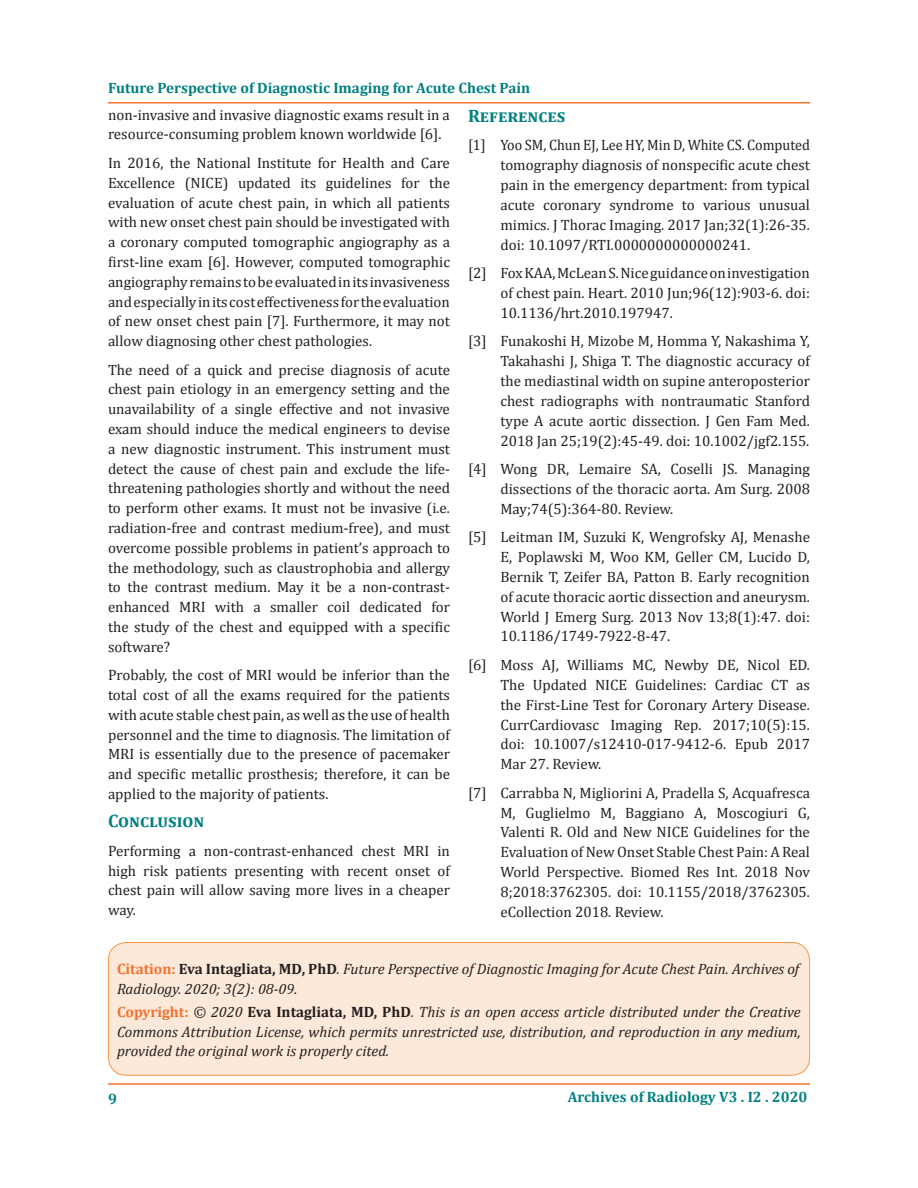
<style>
.page{position:relative;width:918px;height:1188px;background:#fff}
.page>*{position:absolute;margin:0;border:0;box-sizing:border-box;transform-origin:0 0}
.t1{font:700 18px "Cambria";color:#008080}
.List_Paragraph{font:15px/19.8px "Cambria";color:#231f20;text-align:justify}
.t2{font:italic 15px/19.5px "Cambria";color:#231f20}
.List_Paragraph-2{font:15px/19.8px "Cambria";color:#231f20;text-align:justify;scale:.95 1}
.t3{font:700 15px "Cambria";color:#008080}
.s1{font-weight:700;font-style:normal;color:#f37131}
.s2{font-weight:700;font-style:normal}
</style>
<div class="page">
<hr style="left:108px;top:1083px;width:702px;height:2px;background:#f37232">
<hr style="left:108px;top:102px;width:702px;height:2px;background:#f37232">
<div style="left:108px;top:943px;width:702px;height:132px;background:#fde9d9;border-radius:18px"></div>
<div style="left:108px;top:942px;width:702px;height:134px;border:1px solid #f79646;border-radius:18px"></div>
<p class="t3" style="left:108px;top:77px;width:424px">Future Perspective of Diagnostic Imaging for Acute Chest Pain</p>
<p class="List_Paragraph" style="left:108px;top:105px;width:343px">non-invasive and invasive diagnostic exams result in a resource-consuming problem known worldwide [6].</p>
<p class="List_Paragraph" style="left:108px;top:153px;width:344px">In 2016, the National Institute for Health and Care Excellence (NICE) updated its guidelines for the evaluation of acute chest pain, in which all patients with new onset chest pain should be investigated with a coronary computed tomographic angiography as a first-line exam [6]. However, computed tomographic angiography remains to be evaluated in its invasiveness and especially in its cost effectiveness for the evaluation of new onset chest pain [7]. Furthermore, it may not allow diagnosing other chest pathologies.</p>
<p class="List_Paragraph" style="left:108px;top:359px;width:344px">The need of a quick and precise diagnosis of acute chest pain etiology in an emergency setting and the unavailability of a single effective and not invasive exam should induce the medical engineers to devise a new diagnostic instrument. This instrument must detect the cause of chest pain and exclude the life&shy;threatening pathologies shortly and without the need to perform other exams. It must not be invasive (i.e. radiation-free and contrast medium-free), and must overcome possible problems in patient’s approach to the methodology, such as claustrophobia and allergy to the contrast medium. May it be a non-contrast&shy;enhanced MRI with a smaller coil dedicated for the study of the chest and equipped with a specific software?</p>
<p class="List_Paragraph" style="left:108px;top:665px;width:344px">Probably, the cost of MRI would be inferior than the total cost of all the exams required for the patients with acute stable chest pain, as well as the use of health personnel and the time to diagnosis. The limitation of MRI is essentially due to the presence of pacemaker and specific metallic prosthesis; therefore, it can be applied to the majority of patients.</p>
<p class="t1" style="left:108px;top:809px;width:98px">Conclusion</p>
<p class="List_Paragraph" style="left:108px;top:841px;width:343px">Performing a non-contrast-enhanced chest MRI in high risk patients presenting with recent onset of chest pain will allow saving more lives in a cheaper way.</p>
<p class="t1" style="left:468px;top:103px;width:99px">References</p>
<p class="List_Paragraph-2" style="left:500px;top:135px;width:327px;text-indent:-32px">[1] Yoo SM, Chun EJ, Lee HY, Min D, White CS. Computed tomography diagnosis of nonspecific acute chest pain in the emergency department: from typical acute coronary syndrome to various unusual mimics. J Thorac Imaging. 2017 Jan;32(1):26-35. doi: 10.1097/RTI.0000000000000241.</p>
<p class="List_Paragraph" style="left:500px;top:263px;width:311px;text-indent:-32px">[2] Fox KAA, McLean S. Nice guidance on investigation of chest pain. Heart. 2010 Jun;96(12):903-6. doi:<br>10.1136/hrt.2010.197947.</p>
<p class="List_Paragraph" style="left:500px;top:331px;width:311px;text-indent:-32px">[3] Funakoshi H, Mizobe M, Homma Y, Nakashima Y, Takahashi J, Shiga T. The diagnostic accuracy of the mediastinal width on supine anteroposterior chest radiographs with nontraumatic Stanford type A acute aortic dissection. J Gen Fam Med.<br>2018 Jan 25;19(2):45-49. doi: 10.1002/jgf2.155.</p>
<p class="List_Paragraph" style="left:500px;top:459px;width:311px;text-indent:-32px">[4] Wong DR, Lemaire SA, Coselli JS. Managing dissections of the thoracic aorta. Am Surg. 2008<br>May;74(5):364-80. Review.</p>
<p class="List_Paragraph" style="left:500px;top:527px;width:311px;text-indent:-32px">[5] Leitman IM, Suzuki K, Wengrofsky AJ, Menashe E, Poplawski M, Woo KM, Geller CM, Lucido D, Bernik T, Zeifer BA, Patton B. Early recognition of acute thoracic aortic dissection and aneurysm.<br>World J Emerg Surg. 2013 Nov 13;8(1):47. doi:<br>10.1186/1749-7922-8-47.</p>
<p class="List_Paragraph" style="left:500px;top:655px;width:311px;text-indent:-32px">[6] Moss AJ, Williams MC, Newby DE, Nicol ED.<br>The Updated NICE Guidelines: Cardiac CT as the First-Line Test for Coronary Artery Disease.<br>CurrCardiovasc Imaging Rep. 2017;10(5):15. doi: 10.1007/s12410-017-9412-6. Epub 2017<br>Mar 27. Review.</p>
<p class="List_Paragraph" style="left:500px;top:783px;width:311px;text-indent:-32px">[7] Carrabba N, Migliorini A, Pradella S, Acquafresca M, Guglielmo M, Baggiano A, Moscogiuri G, Valenti R. Old and New NICE Guidelines for the Evaluation of New Onset Stable Chest Pain: A Real World Perspective. Biomed Res Int. 2018 Nov 8;2018:3762305. doi: 10.1155/2018/3762305. eCollection 2018. Review.</p>
<p class="t2" style="left:117px;top:959px;width:684px"><span class="s1">Citation:</span> <span class="s2">Eva Intagliata, MD, PhD</span>. Future Perspective of Diagnostic Imaging for Acute Chest Pain. Archives of<br>Radiology. 2020; 3(2): 08-09.</p>
<p class="t2" style="left:117px;top:1002px;width:685px;text-align:justify"><span class="s1">Copyright:</span> © 2020 <span class="s2">Eva Intagliata, MD, PhD</span>. This is an open access article distributed under the Creative Commons Attribution License, which permits unrestricted use, distribution, and reproduction in any medium, provided the original work is properly cited.</p>
<p class="t3" style="left:108px;top:1089px;width:10px">9</p>
<p class="t3" style="left:568px;top:1086px;width:241px">Archives of Radiology V3 . I2 . 2020</p>
</div>
